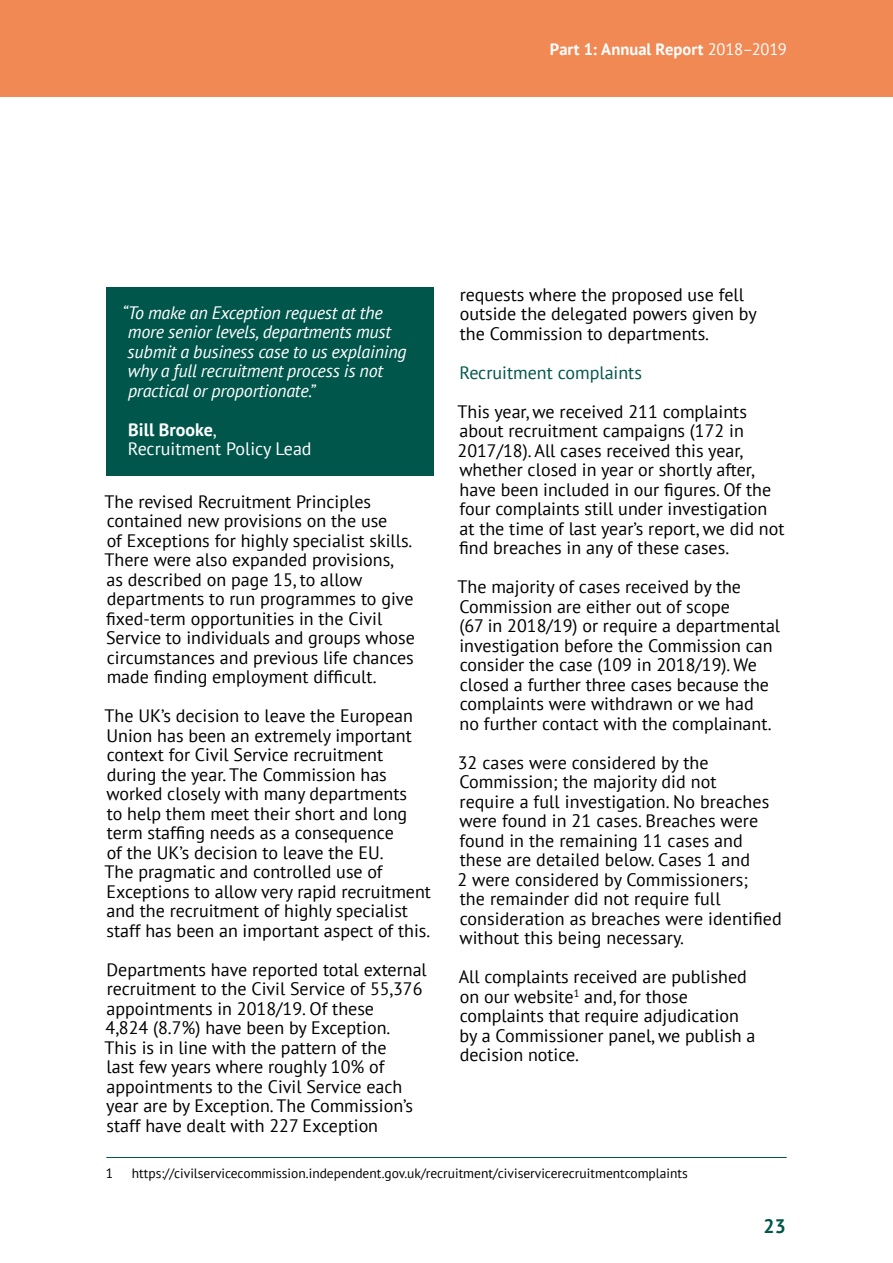
<style>
.page{position:relative;width:893px;height:1263px;background:#fff}
.page>*{position:absolute;margin:0;border:0;box-sizing:border-box;transform-origin:0 0}
.t1{font:700 19.5px "PT Sans";color:#00564b}
.Body_text_12_13{font:18px/19.5px "PT Sans";color:#000}
.quote_style_box_-_Sh{font:italic 18px/19.5px "PT Sans";letter-spacing:-.01em;color:#fff}
.Quote_signatory_-_Sh{font:18px/19.5px "PT Sans";color:#fff}
.H5_-_Sub_Sub{font:18px "PT Sans";color:#00564b}
.t2{font:700 16.5px "PT Sans";color:#fff}
.Footnotes{font:13.5px "PT Sans";color:#000}
.s1{font-weight:400}
.s2{font-weight:700}
</style>
<div class="page">
<div style="left:0;top:0;width:893px;height:97px;background:#f18954"></div>
<div style="left:106px;top:287px;width:328px;height:113px;background:#00564b"></div>
<div style="left:106px;top:387px;width:328px;height:89px;background:#00564b"></div>
<hr style="left:106px;top:1157px;width:681px;height:1px;background:#00564b">
<p class="t2" style="left:550px;top:38px;width:238px">Part 1: Annual Report <span class="s1">2018–2019</span></p>
<p class="quote_style_box_-_Sh" style="left:128px;top:302px;width:281px;text-indent:-6px">“To make an Exception request at the more senior levels, departments must submit a business case to us explaining why a full recruitment process is not practical or proportionate.”</p>
<p class="Quote_signatory_-_Sh" style="left:128px;top:419px;width:185px"><span class="s2">Bill Brooke</span>,<br>Recruitment Policy Lead</p>
<p class="Body_text_12_13" style="left:105px;top:491px;width:312px">The revised Recruitment Principles contained new provisions on the use<br>of Exceptions for highly specialist skills.<br>There were also expanded provisions,<br>as described on page 15, to allow departments to run programmes to give fixed-term opportunities in the Civil Service to individuals and groups whose circumstances and previous life chances made finding employment difficult.</p>
<p class="Body_text_12_13" style="left:105px;top:705px;width:328px">The UK’s decision to leave the European Union has been an extremely important context for Civil Service recruitment during the year. The Commission has worked closely with many departments<br>to help them meet their short and long term staffing needs as a consequence<br>of the UK’s decision to leave the EU.<br>The pragmatic and controlled use of Exceptions to allow very rapid recruitment and the recruitment of highly specialist staff has been an important aspect of this.</p>
<p class="Body_text_12_13" style="left:105px;top:959px;width:324px">Departments have reported total external recruitment to the Civil Service of 55,376 appointments in 2018/19. Of these<br>4,824 (8.7%) have been by Exception.<br>This is in line with the pattern of the<br>last few years where roughly 10% of appointments to the Civil Service each year are by Exception. The Commission’s staff have dealt with 227 Exception</p>
<p class="Body_text_12_13" style="left:460px;top:284px;width:299px">requests where the proposed use fell outside the delegated powers given by the Commission to departments.</p>
<h5 class="H5_-_Sub_Sub" style="left:459px;top:361px;width:184px">Recruitment complaints</h5>
<p class="Body_text_12_13" style="left:457px;top:401px;width:328px">This year, we received 211 complaints about recruitment campaigns (172 in 2017/18). All cases received this year, whether closed in year or shortly after, have been included in our figures. Of the four complaints still under investigation at the time of last year’s report, we did not find breaches in any of these cases.</p>
<p class="Body_text_12_13" style="left:458px;top:576px;width:324px">The majority of cases received by the Commission are either out of scope<br>(67 in 2018/19) or require a departmental investigation before the Commission can consider the case (109 in 2018/19). We closed a further three cases because the complaints were withdrawn or we had<br>no further contact with the complainant.</p>
<p class="Body_text_12_13" style="left:457px;top:752px;width:326px">32 cases were considered by the Commission; the majority did not<br>require a full investigation. No breaches were found in 21 cases. Breaches were found in the remaining 11 cases and these are detailed below. Cases 1 and<br>2 were considered by Commissioners;<br>the remainder did not require full consideration as breaches were identified without this being necessary.</p>
<p class="Body_text_12_13" style="left:459px;top:966px;width:298px">All complaints received are published on our website<sup>1</sup> and, for those complaints that require adjudication by a Commissioner panel, we publish a decision notice.</p>
<p class="Footnotes" style="left:106px;top:1164px;width:9px">1</p>
<p class="Footnotes" style="left:132px;top:1164px;width:557px">https://civilservicecommission.independent.gov.uk/recruitment/civiservicerecruitmentcomplaints</p>
<p class="t1" style="left:764px;top:1213px;width:24px">23</p>
</div>
